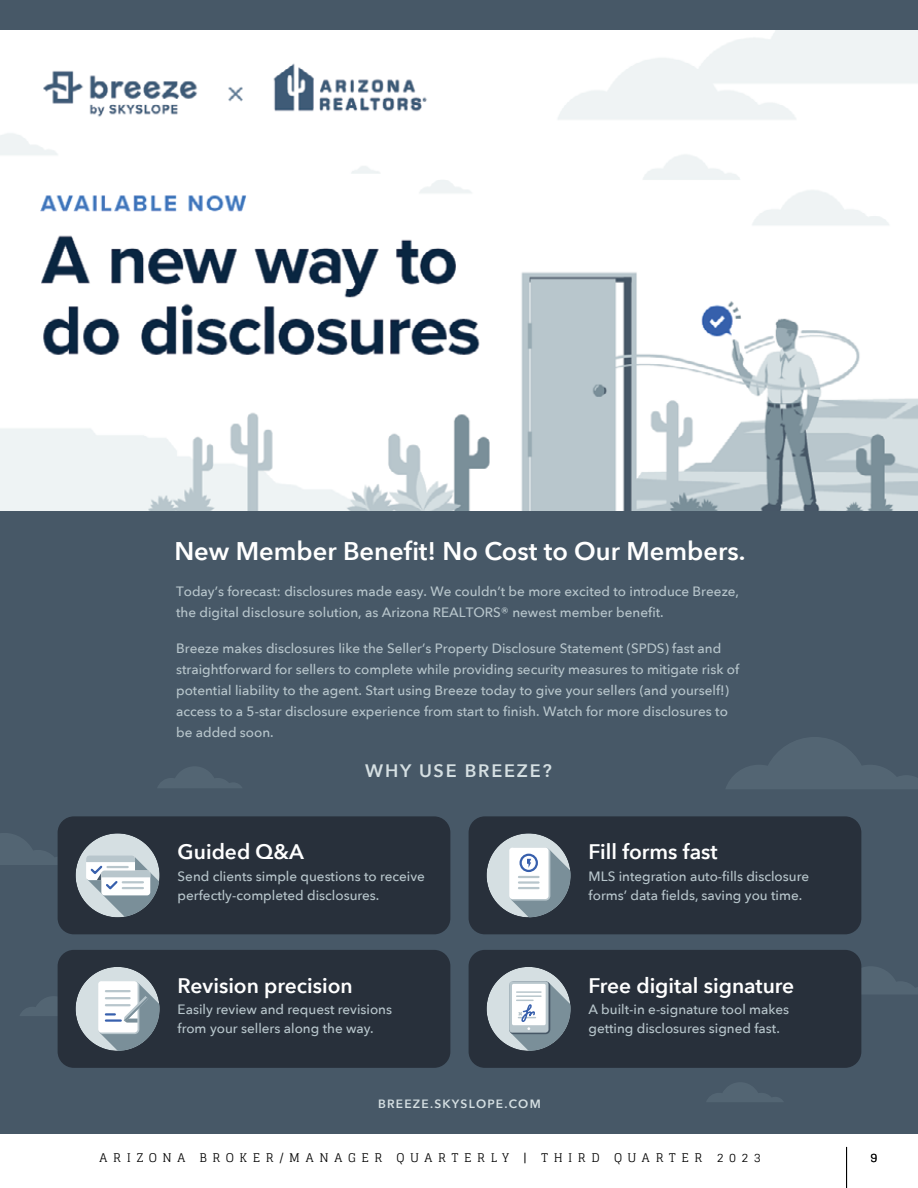
<style>
.page{position:relative;width:918px;height:1188px;background:#fff}
.page>*{position:absolute;margin:0;border:0;box-sizing:border-box;transform-origin:0 0}
.t1{font:600 25.5px "Avenir Next";color:#fff}
.t2{font:600 21px "Avenir Next";color:#fff}
.t3{font:600 18px "Avenir Next";letter-spacing:.1em;color:#d5dfe2}
.t4{font:500 13.5px/21px "Avenir Next";color:#b8c6cc}
.t5{font:12px "Glegoo";letter-spacing:.465em;color:#000}
.t6{font:600 12px "Avenir Next";letter-spacing:.1em;color:#d5dfe2}
</style>
<div class="page">
<hr style="left:846px;top:1147px;width:1px;height:41px;background:#000">
<div style="left:0;top:0;width:918px;height:1134px;background:#475867"></div>
<svg style="left:707px;top:1083px;width:76px;height:19px"></svg>
<svg style="left:861px;top:966px;width:57px;height:29px"></svg>
<svg style="left:158px;top:767px;width:84px;height:21px"></svg>
<svg style="left:0;top:833px;width:58px;height:32px"></svg>
<svg style="left:726px;top:737px;width:192px;height:52px"></svg>
<div style="left:469px;top:950px;width:392px;height:118px;background:#28303b;border-radius:16px"></div>
<div style="left:58px;top:950px;width:392px;height:118px;background:#28303b;border-radius:16px"></div>
<div style="left:469px;top:816px;width:392px;height:118px;background:#28303b;border-radius:16px"></div>
<div style="left:58px;top:816px;width:392px;height:118px;background:#28303b;border-radius:16px"></div>
<div style="left:76px;top:833px;width:84px;height:84px;background:#d5dfe2;border-radius:50%"></div>
<svg style="left:86px;top:855px;width:74px;height:62px"></svg>
<hr style="left:123px;top:881px;width:20px;height:2px;background:#b8c6cc">
<hr style="left:123px;top:887px;width:20px;height:2px;background:#b8c6cc">
<div style="left:487px;top:833px;width:84px;height:84px;background:#d5dfe2;border-radius:50%"></div>
<div style="left:509px;top:848px;width:40px;height:51px;background:#fff;border-radius:3px"></div>
<svg style="left:511px;top:850px;width:60px;height:67px"></svg>
<div style="left:520px;top:854px;width:18px;height:18px;border:2px solid #3860ad;border-radius:50%"></div>
<hr style="left:519px;top:876px;width:20px;height:2px;background:#b8c6cc">
<hr style="left:519px;top:881px;width:20px;height:3px;background:#b8c6cc">
<hr style="left:519px;top:887px;width:20px;height:2px;background:#b8c6cc">
<div style="left:76px;top:967px;width:84px;height:84px;background:#d5dfe2;border-radius:50%"></div>
<div style="left:98px;top:981px;width:40px;height:52px;background:#fff;border-radius:3px"></div>
<svg style="left:20px;top:983px;width:140px;height:68px"></svg>
<div style="left:487px;top:967px;width:84px;height:84px;background:#d5dfe2;border-radius:50%"></div>
<div style="left:509px;top:981px;width:40px;height:52px;background:#b8c6cc;border-radius:3px"></div>
<svg style="left:511px;top:983px;width:60px;height:68px"></svg>
<img style="left:0;top:30px;width:918px;height:480px">
<h1 class="t1" style="left:174px;top:529px;width:572px">New Member Benefit! No Cost to Our Members.</h1>
<p class="t4" style="left:176px;top:581px;width:565px">Today’s forecast: disclosures made easy. We couldn’t be more excited to introduce Breeze, the digital disclosure solution, as Arizona REALTORS® newest member benefit.</p>
<p class="t4" style="left:176px;top:638px;width:565px">Breeze makes disclosures like the Seller’s Property Disclosure Statement (SPDS) fast and straightforward for sellers to complete while providing security measures to mitigate risk of potential liability to the agent. Start using Breeze today to give your sellers (and yourself!) access to a 5-star disclosure experience from start to finish. Watch for more disclosures to be added soon.</p>
<h3 class="t3" style="left:365px;top:755px;width:188px">WHY USE BREEZE?</h3>
<h2 class="t2" style="left:178px;top:834px;width:128px">Guided Q&amp;A</h2>
<p class="t4" style="left:178px;top:866px;width:249px;line-height:18.6px">Send clients simple questions to receive perfectly-completed disclosures.</p>
<h2 class="t2" style="left:178px;top:967px;width:177px">Revision precision</h2>
<p class="t4" style="left:178px;top:1000px;width:216px;line-height:18.6px">Easily review and request revisions from your sellers along the way.</p>
<p class="t6" style="left:378px;top:1093px;width:164px">BREEZE.SKYSLOPE.COM</p>
<h2 class="t2" style="left:589px;top:834px;width:131px">Fill forms fast</h2>
<p class="t4" style="left:589px;top:866px;width:222px;line-height:18.6px">MLS integration auto-fills disclosure forms’ data fields, saving you time.</p>
<h2 class="t2" style="left:589px;top:967px;width:207px">Free digital signature</h2>
<p class="t4" style="left:589px;top:1000px;width:202px;line-height:18.6px">A built-in e-signature tool makes getting disclosures signed fast.</p>
<p class="t5" style="left:99px;top:1151px;width:663px">ARIZONA BROKER/MANAGER QUARTERLY | THIRD QUARTER 2023</p>
<p class="t5" style="left:871px;top:1151px;width:8px">9</p>
</div>
